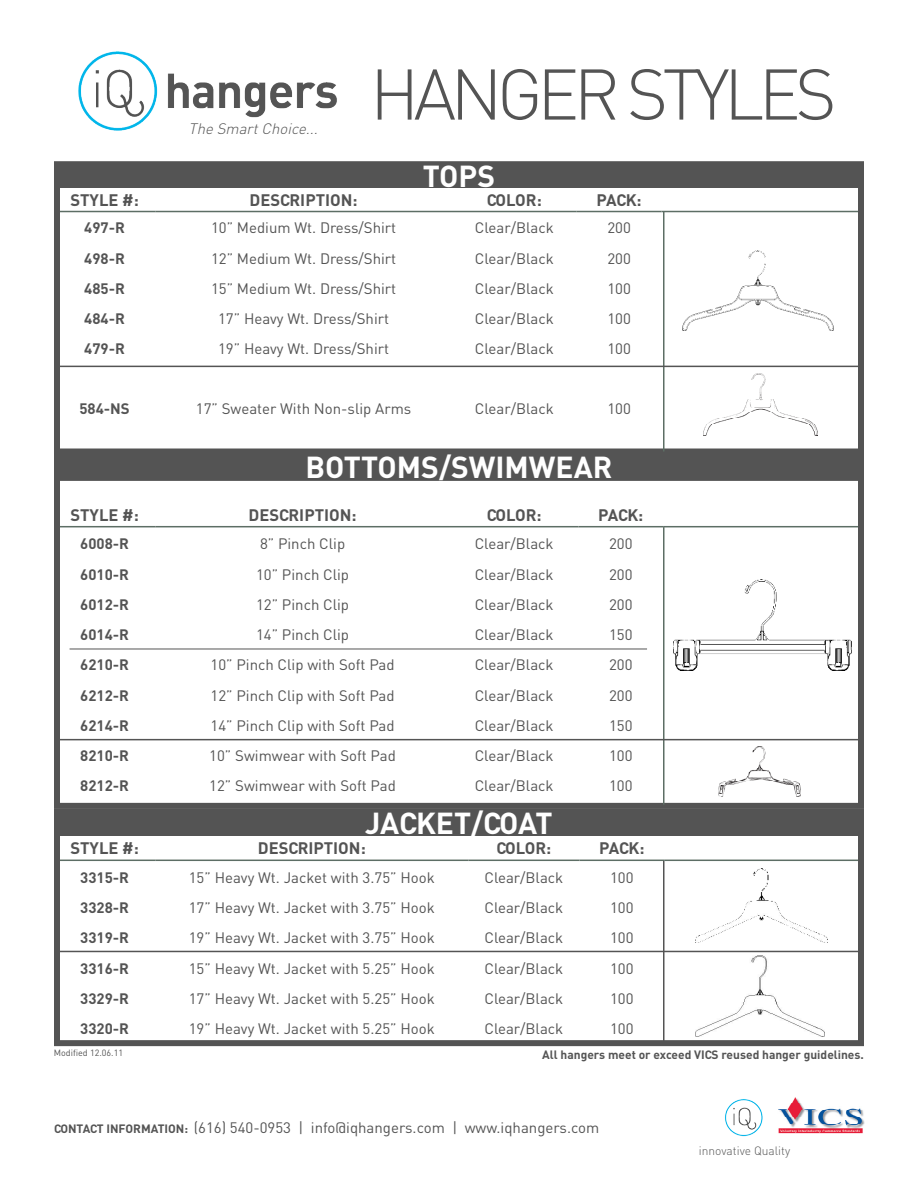
<style>
.page{position:relative;width:918px;height:1188px;background:#fff}
.page>*{position:absolute;margin:0;border:0;box-sizing:border-box;transform-origin:0 0}
.t1{font:300 70.5px "DIN";letter-spacing:-.08em;color:#545454}
.t2{font:700 30px "DIN";color:#fff}
.t3{font:700 16.5px "DIN";color:#545454}
.t4{font:15px "DIN";color:#545454}
.t5{font:700 15px "DIN";color:#545454}
.t6{font:italic 300 15px "DIN";color:#545454}
.t7{font:700 12px "DIN";color:#545454}
.t8{font:300 12px "DIN";color:#545454}
.t9{font:9px "DIN";color:#545454}
.s1{font-weight:700;font-size:12px}
</style>
<div class="page">
<img style="left:778px;top:1097px;width:87px;height:37px">
<hr style="left:54px;top:211px;width:101px;height:1px;background:#5d6e65">
<hr style="left:155px;top:211px;width:297px;height:1px;background:#5d6e65">
<hr style="left:452px;top:211px;width:125px;height:1px;background:#5d6e65">
<hr style="left:577px;top:211px;width:84px;height:1px;background:#5d6e65">
<hr style="left:661px;top:211px;width:199px;height:1px;background:#5d6e65">
<div style="left:54px;top:161px;width:810px;height:293px;border:6px solid #545454"></div>
<div style="left:54px;top:163px;width:810px;height:25px;background:#545454"></div>
<img style="left:683px;top:251px;width:150px;height:80px">
<hr style="left:663px;top:212px;width:1px;height:240px;background:#5d6e65">
<hr style="left:57px;top:366px;width:806px;height:1px;background:#545454">
<img style="left:704px;top:373px;width:113px;height:62px">
<img style="left:78px;top:51px;width:259px;height:80px">
<hr style="left:54px;top:526px;width:101px;height:1px;background:#5d6e65">
<hr style="left:155px;top:526px;width:295px;height:1px;background:#5d6e65">
<hr style="left:450px;top:526px;width:128px;height:1px;background:#5d6e65">
<hr style="left:578px;top:526px;width:85px;height:1px;background:#5d6e65">
<hr style="left:663px;top:526px;width:199px;height:1px;background:#5d6e65">
<div style="left:54px;top:475px;width:810px;height:334px;border:6px solid #545454"></div>
<div style="left:54px;top:454px;width:810px;height:25px;background:#545454"></div>
<hr style="left:663px;top:527px;width:1px;height:278px;background:#5d6e65">
<hr style="left:70px;top:649px;width:577px;height:1px;background:#545454">
<img style="left:674px;top:580px;width:177px;height:90px">
<img style="left:719px;top:746px;width:81px;height:50px">
<hr style="left:56px;top:739px;width:805px;height:1px;background:#545454">
<hr style="left:54px;top:860px;width:101px;height:1px;background:#5d6e65">
<hr style="left:155px;top:860px;width:313px;height:1px;background:#5d6e65">
<hr style="left:468px;top:860px;width:111px;height:1px;background:#5d6e65">
<hr style="left:579px;top:860px;width:85px;height:1px;background:#5d6e65">
<hr style="left:664px;top:860px;width:199px;height:1px;background:#5d6e65">
<div style="left:54px;top:808px;width:810px;height:238px;border:6px solid #545454"></div>
<div style="left:54px;top:810px;width:810px;height:25px;background:#545454"></div>
<hr style="left:663px;top:861px;width:1px;height:183px;background:#545454">
<hr style="left:57px;top:951px;width:804px;height:1px;background:#545454">
<img style="left:695px;top:868px;width:132px;height:74px">
<img style="left:695px;top:955px;width:130px;height:81px">
<img style="left:725px;top:1099px;width:38px;height:38px">
<p class="t6" style="left:189px;top:119px;width:135px">The SmartChoice...</p>
<p class="t1" style="left:370px;top:48px;width:468px">HANGER STYLES</p>
<p class="t2" style="left:423px;top:157px;width:74px">TOPS</p>
<p class="t3" style="left:70px;top:189px;width:70px">STYLE #:</p>
<p class="t3" style="left:250px;top:189px;width:109px">DESCRIPTION:</p>
<p class="t3" style="left:487px;top:189px;width:56px">COLOR:</p>
<p class="t3" style="left:596px;top:189px;width:47px">PACK:</p>
<p class="t5" style="left:84px;top:218px;width:42px">497-R</p>
<p class="t4" style="left:211px;top:218px;width:187px">10” Medium Wt. Dress/Shirt</p>
<p class="t4" style="left:475px;top:218px;width:80px">Clear/Black</p>
<p class="t4" style="left:607px;top:218px;width:25px">200</p>
<p class="t5" style="left:84px;top:248px;width:42px">498-R</p>
<p class="t4" style="left:211px;top:248px;width:187px">12” Medium Wt. Dress/Shirt</p>
<p class="t4" style="left:475px;top:248px;width:80px">Clear/Black</p>
<p class="t4" style="left:607px;top:248px;width:25px">200</p>
<p class="t5" style="left:84px;top:279px;width:42px">485-R</p>
<p class="t4" style="left:211px;top:279px;width:187px">15” Medium Wt. Dress/Shirt</p>
<p class="t4" style="left:475px;top:279px;width:80px">Clear/Black</p>
<p class="t4" style="left:607px;top:279px;width:25px">100</p>
<p class="t5" style="left:84px;top:309px;width:42px">484-R</p>
<p class="t4" style="left:218px;top:309px;width:173px">17” Heavy Wt. Dress/Shirt</p>
<p class="t4" style="left:475px;top:309px;width:80px">Clear/Black</p>
<p class="t4" style="left:607px;top:309px;width:25px">100</p>
<p class="t5" style="left:84px;top:339px;width:42px">479-R</p>
<p class="t4" style="left:218px;top:339px;width:173px">19” Heavy Wt. Dress/Shirt</p>
<p class="t4" style="left:475px;top:339px;width:80px">Clear/Black</p>
<p class="t4" style="left:607px;top:339px;width:25px">100</p>
<p class="t5" style="left:79px;top:398px;width:52px">584-NS</p>
<p class="t4" style="left:196px;top:398px;width:217px">17” Sweater With Non-slip Arms</p>
<p class="t4" style="left:475px;top:398px;width:80px">Clear/Black</p>
<p class="t4" style="left:607px;top:398px;width:25px">100</p>
<p class="t2" style="left:306px;top:448px;width:308px">BOTTOMS/SWIMWEAR</p>
<p class="t3" style="left:70px;top:504px;width:70px">STYLE #:</p>
<p class="t3" style="left:249px;top:504px;width:109px">DESCRIPTION:</p>
<p class="t3" style="left:487px;top:504px;width:56px">COLOR:</p>
<p class="t3" style="left:598px;top:504px;width:47px">PACK:</p>
<p class="t5" style="left:80px;top:534px;width:50px">6008-R</p>
<p class="t4" style="left:260px;top:534px;width:87px">8” Pinch Clip</p>
<p class="t4" style="left:475px;top:534px;width:80px">Clear/Black</p>
<p class="t4" style="left:609px;top:534px;width:25px">200</p>
<p class="t5" style="left:80px;top:564px;width:50px">6010-R</p>
<p class="t4" style="left:256px;top:564px;width:95px">10” Pinch Clip</p>
<p class="t4" style="left:475px;top:564px;width:80px">Clear/Black</p>
<p class="t4" style="left:609px;top:564px;width:25px">200</p>
<p class="t5" style="left:80px;top:595px;width:50px">6012-R</p>
<p class="t4" style="left:256px;top:595px;width:95px">12” Pinch Clip</p>
<p class="t4" style="left:475px;top:595px;width:80px">Clear/Black</p>
<p class="t4" style="left:609px;top:595px;width:25px">200</p>
<p class="t5" style="left:80px;top:625px;width:50px">6014-R</p>
<p class="t4" style="left:256px;top:625px;width:95px">14” Pinch Clip</p>
<p class="t4" style="left:475px;top:625px;width:80px">Clear/Black</p>
<p class="t4" style="left:609px;top:625px;width:25px">150</p>
<p class="t5" style="left:80px;top:655px;width:50px">6210-R</p>
<p class="t4" style="left:211px;top:655px;width:186px">10” Pinch Clip with Soft Pad</p>
<p class="t4" style="left:475px;top:655px;width:80px">Clear/Black</p>
<p class="t4" style="left:609px;top:655px;width:25px">200</p>
<p class="t5" style="left:80px;top:685px;width:50px">6212-R</p>
<p class="t4" style="left:211px;top:685px;width:186px">12” Pinch Clip with Soft Pad</p>
<p class="t4" style="left:475px;top:685px;width:80px">Clear/Black</p>
<p class="t4" style="left:609px;top:685px;width:25px">200</p>
<p class="t5" style="left:80px;top:716px;width:50px">6214-R</p>
<p class="t4" style="left:211px;top:716px;width:186px">14” Pinch Clip with Soft Pad</p>
<p class="t4" style="left:475px;top:716px;width:80px">Clear/Black</p>
<p class="t4" style="left:609px;top:716px;width:25px">150</p>
<p class="t5" style="left:80px;top:746px;width:50px">8210-R</p>
<p class="t4" style="left:209px;top:746px;width:188px">10” Swimwear with Soft Pad</p>
<p class="t4" style="left:475px;top:746px;width:80px">Clear/Black</p>
<p class="t4" style="left:609px;top:746px;width:25px">100</p>
<p class="t5" style="left:80px;top:776px;width:50px">8212-R</p>
<p class="t4" style="left:209px;top:776px;width:188px">12” Swimwear with Soft Pad</p>
<p class="t4" style="left:475px;top:776px;width:80px">Clear/Black</p>
<p class="t4" style="left:609px;top:776px;width:25px">100</p>
<p class="t2" style="left:365px;top:804px;width:189px">JACKET/COAT</p>
<p class="t3" style="left:70px;top:838px;width:70px">STYLE #:</p>
<p class="t3" style="left:258px;top:838px;width:109px">DESCRIPTION:</p>
<p class="t3" style="left:496px;top:838px;width:56px">COLOR:</p>
<p class="t3" style="left:599px;top:838px;width:47px">PACK:</p>
<p class="t5" style="left:80px;top:867px;width:50px">3315-R</p>
<p class="t4" style="left:189px;top:867px;width:248px">15” Heavy Wt. Jacket with 3.75” Hook</p>
<p class="t4" style="left:484px;top:867px;width:80px">Clear/Black</p>
<p class="t4" style="left:610px;top:867px;width:25px">100</p>
<p class="t5" style="left:80px;top:898px;width:50px">3328-R</p>
<p class="t4" style="left:189px;top:898px;width:248px">17” Heavy Wt. Jacket with 3.75” Hook</p>
<p class="t4" style="left:484px;top:898px;width:80px">Clear/Black</p>
<p class="t4" style="left:610px;top:898px;width:25px">100</p>
<p class="t5" style="left:80px;top:928px;width:50px">3319-R</p>
<p class="t4" style="left:189px;top:928px;width:248px">19” Heavy Wt. Jacket with 3.75” Hook</p>
<p class="t4" style="left:484px;top:928px;width:80px">Clear/Black</p>
<p class="t4" style="left:610px;top:928px;width:25px">100</p>
<p class="t5" style="left:80px;top:958px;width:50px">3316-R</p>
<p class="t4" style="left:189px;top:958px;width:248px">15” Heavy Wt. Jacket with 5.25” Hook</p>
<p class="t4" style="left:484px;top:958px;width:80px">Clear/Black</p>
<p class="t4" style="left:610px;top:958px;width:25px">100</p>
<p class="t5" style="left:80px;top:989px;width:50px">3329-R</p>
<p class="t4" style="left:189px;top:989px;width:248px">17” Heavy Wt. Jacket with 5.25” Hook</p>
<p class="t4" style="left:484px;top:989px;width:80px">Clear/Black</p>
<p class="t4" style="left:610px;top:989px;width:25px">100</p>
<p class="t5" style="left:80px;top:1019px;width:50px">3320-R</p>
<p class="t4" style="left:189px;top:1019px;width:248px">19” Heavy Wt. Jacket with 5.25” Hook</p>
<p class="t4" style="left:484px;top:1019px;width:80px">Clear/Black</p>
<p class="t4" style="left:610px;top:1019px;width:25px">100</p>
<p class="t9" style="left:54px;top:1047px;width:71px">Modified 12.06.11</p>
<p class="t7" style="left:542px;top:1046px;width:323px">All hangers meet or exceed VICS reused hanger guidelines.</p>
<p class="t4" style="left:54px;top:1118px;width:547px"><span class="s1">CONTACT INFORMATION:</span> (616) 540-0953 | info@iqhangers.com | www.iqhangers.com</p>
<p class="t8" style="left:699px;top:1142px;width:93px">innovative Quality</p>
</div>
